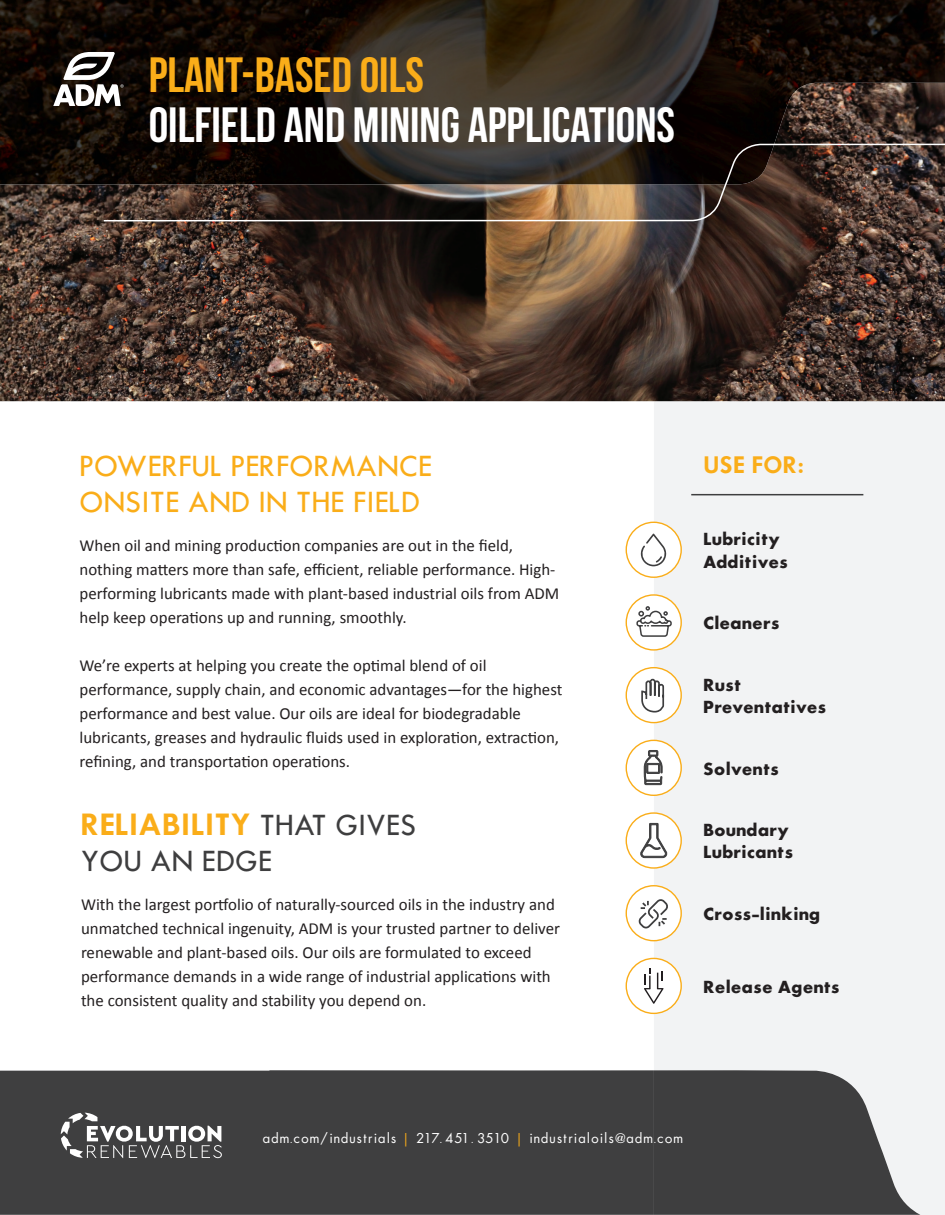
<style>
.page{position:relative;width:945px;height:1215px;background:#fff}
.page>*{position:absolute;margin:0;border:0;box-sizing:border-box;transform-origin:0 0}
.t1{font:49.5px "Bebas Neue";color:#fff}
.t2{font:49.5px "Bebas Neue";color:#faad19}
.t3{font:500 27px "Futura";letter-spacing:.025em;color:#faad19}
.t4{font:500 27px/36px "Futura";letter-spacing:.025em;color:#3e3e3f}
.t5{font:600 21px "Futura";letter-spacing:.025em;color:#faad19}
.t6{font:16.8px/24px "Calibri";color:#231f20}
.t7{font:700 16.2px/22px "Futura";color:#231f20}
.t8{font:13.5px "Futura";letter-spacing:.075em;color:#fff}
.s1{font-weight:600;color:#faad19}
.s2{color:#faad19}
</style>
<div class="page">
<div style="left:654px;top:401px;width:291px;height:814px;background:#f2f3f4"></div>
<img style="left:0;top:184px;width:945px;height:217px">
<div style="left:0;top:1070px;width:654px;height:145px;background:#3f3f40"></div>
<svg style="left:654px;top:1070px;width:266px;height:145px"></svg>
<img style="left:0;top:0;width:102px;height:184px">
<svg style="left:102px;top:0;width:843px;height:223px;background:#2f251d"></svg>
<hr style="left:691px;top:494px;width:172px;height:1px;background:#3e3e3f">
<div style="left:626px;top:522px;width:55px;height:55px;background:#fff;border-radius:50%"></div>
<div style="left:626px;top:522px;width:56px;height:56px;border:1px solid #faad19;border-radius:50%"></div>
<div style="left:626px;top:595px;width:55px;height:55px;background:#fff;border-radius:50%"></div>
<div style="left:626px;top:594px;width:56px;height:57px;border:1px solid #faad19;border-radius:50%"></div>
<div style="left:626px;top:668px;width:55px;height:55px;background:#fff;border-radius:50%"></div>
<div style="left:626px;top:667px;width:56px;height:56px;border:1px solid #faad19;border-radius:50%"></div>
<div style="left:626px;top:740px;width:55px;height:55px;background:#fff;border-radius:50%"></div>
<div style="left:626px;top:740px;width:56px;height:56px;border:1px solid #faad19;border-radius:50%"></div>
<div style="left:626px;top:813px;width:55px;height:55px;background:#fff;border-radius:50%"></div>
<div style="left:626px;top:812px;width:56px;height:57px;border:1px solid #faad19;border-radius:50%"></div>
<svg style="left:640px;top:823px;width:28px;height:35px"></svg>
<div style="left:626px;top:886px;width:55px;height:55px;background:#fff;border-radius:50%"></div>
<div style="left:626px;top:885px;width:56px;height:56px;border:1px solid #faad19;border-radius:50%"></div>
<div style="left:626px;top:958px;width:55px;height:55px;background:#fff;border-radius:50%"></div>
<div style="left:626px;top:958px;width:56px;height:56px;border:1px solid #faad19;border-radius:50%"></div>
<svg style="left:641px;top:534px;width:25px;height:32px"></svg>
<svg style="left:636px;top:606px;width:36px;height:31px"></svg>
<svg style="left:644px;top:750px;width:19px;height:35px"></svg>
<svg style="left:638px;top:899px;width:30px;height:30px"></svg>
<svg style="left:641px;top:678px;width:24px;height:35px"></svg>
<svg style="left:644px;top:968px;width:20px;height:36px"></svg>
<svg style="left:53px;top:52px;width:71px;height:54px"></svg>
<svg style="left:61px;top:1113px;width:161px;height:45px"></svg>
<h1 class="t2" style="left:149px;top:48px;width:277px">PLANT-BASED OILS</h1>
<h1 class="t1" style="left:149px;top:98px;width:528px">OILFIELD AND MINING APPLICATIONS</h1>
<h2 class="t3" style="left:79px;top:448px;width:354px">POWERFUL PERFORMANCE</h2>
<p class="t5" style="left:704px;top:450px;width:101px">USE FOR:</p>
<h2 class="t3" style="left:79px;top:484px;width:342px">ONSITE AND IN THE FIELD</h2>
<p class="t6" style="left:79px;top:533px;width:481px">When oil and mining production companies are out in the field, nothing matters more than safe, efficient, reliable performance. High&shy;performing lubricants made with plant-based industrial oils from ADM help keep operations up and running, smoothly.</p>
<p class="t6" style="left:79px;top:652px;width:484px">We’re experts at helping you create the optimal blend of oil performance, supply chain, and economic advantages—for the highest performance and best value. Our oils are ideal for biodegradable lubricants, greases and hydraulic fluids used in exploration, extraction, refining, and transportation operations.</p>
<p class="t7" style="left:703px;top:528px;width:86px">Lubricity<br>Additives</p>
<p class="t7" style="left:703px;top:612px;width:78px">Cleaners</p>
<p class="t7" style="left:703px;top:673px;width:125px">Rust<br>Preventatives</p>
<p class="t7" style="left:703px;top:757px;width:77px">Solvents</p>
<h2 class="t4" style="left:81px;top:807px;width:337px"><span class="s1">RELIABILITY</span> THAT GIVES<br>YOU AN EDGE</h2>
<p class="t6" style="left:81px;top:892px;width:481px">With the largest portfolio of naturally-sourced oils in the industry and unmatched technical ingenuity, ADM is your trusted partner to deliver renewable and plant-based oils. Our oils are formulated to exceed performance demands in a wide range of industrial applications with the consistent quality and stability you depend on.</p>
<p class="t7" style="left:703px;top:819px;width:91px">Boundary<br>Lubricants</p>
<p class="t7" style="left:703px;top:903px;width:119px">Cross-linking</p>
<p class="t7" style="left:703px;top:975px;width:138px">Release Agents</p>
<p class="t8" style="left:263px;top:1130px;width:421px">adm.com/industrials <span class="s2">|</span> 217. 451 . 3510 <span class="s2">|</span> industrialoils@adm.com</p>
</div>
